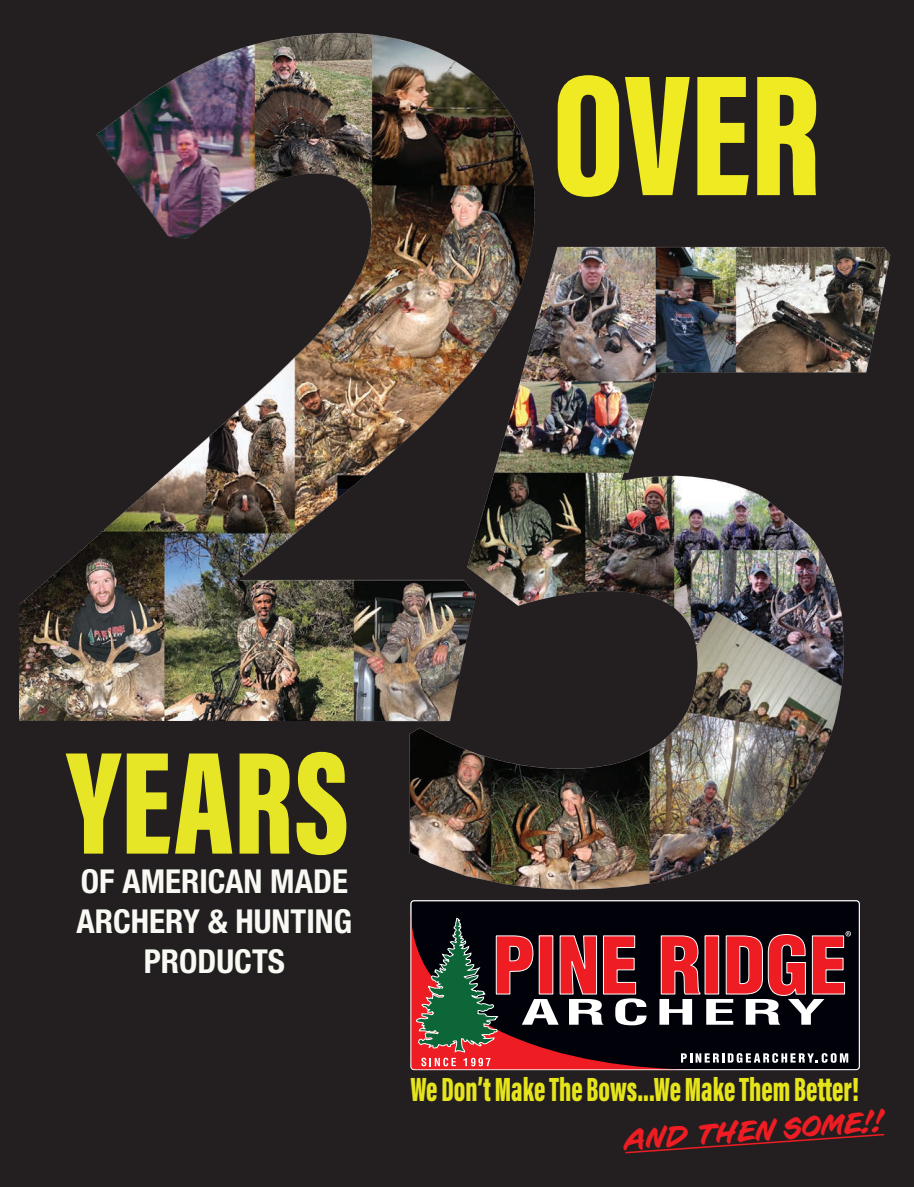
<style>
.page{position:relative;width:914px;height:1187px;background:#fff}
.page>*{position:absolute;margin:0;border:0;box-sizing:border-box;transform-origin:0 0}
.t1{font:900 177px "Acumin Pro Extra Cond";color:#efea22}
.t2{font:900 150px "Acumin Pro Extra Cond";letter-spacing:.005em;color:#e7e626}
.t3{font:900 34.5px "Acumin Pro Extra Cond";color:#e6e51c;scale:.87 1}
.t4{font:700 condensed 33px/39.6px "Helvetica Neue LT Std";color:#f9f9f4;text-align:center}
.t5{font:italic 30px "CC Sign Language";color:#ee1d23}
</style>
<div class="page">
<div style="left:0;top:0;width:914px;height:1186px;background:#231f20"></div>
<svg style="left:411px;top:911px;width:448px;height:158px;background:#15070e"></svg>
<svg style="left:681px;top:1052px;width:167px;height:10px;background:#6b6c70"></svg>
<svg style="left:415px;top:917px;width:231px;height:149px;background:#5d302f"></svg>
<svg style="left:659px;top:930px;width:192px;height:94px;background:#80353a"></svg>
<img style="left:20px;top:32px;width:508px;height:690px">
<img style="left:384px;top:153px;width:507px;height:758px">
<svg style="left:625px;top:1133px;width:260px;height:20px"></svg>
<h1 class="t1" style="left:552px;top:27px;width:269px">OVER</h1>
<h2 class="t2" style="left:66px;top:711px;width:284px">YEARS</h2>
<p class="t4" style="left:77px;top:861px;width:277px">OF AMERICAN MADE<br>ARCHERY &amp; HUNTING<br>PRODUCTS</p>
<p class="t3" style="left:410px;top:1068px;width:517px">We Don’t Make The Bows...We Make Them Better!</p>
<p class="t5" style="left:623px;top:1122px;width:261px;rotate:-4deg">AND THEN SOME!!</p>
</div>
